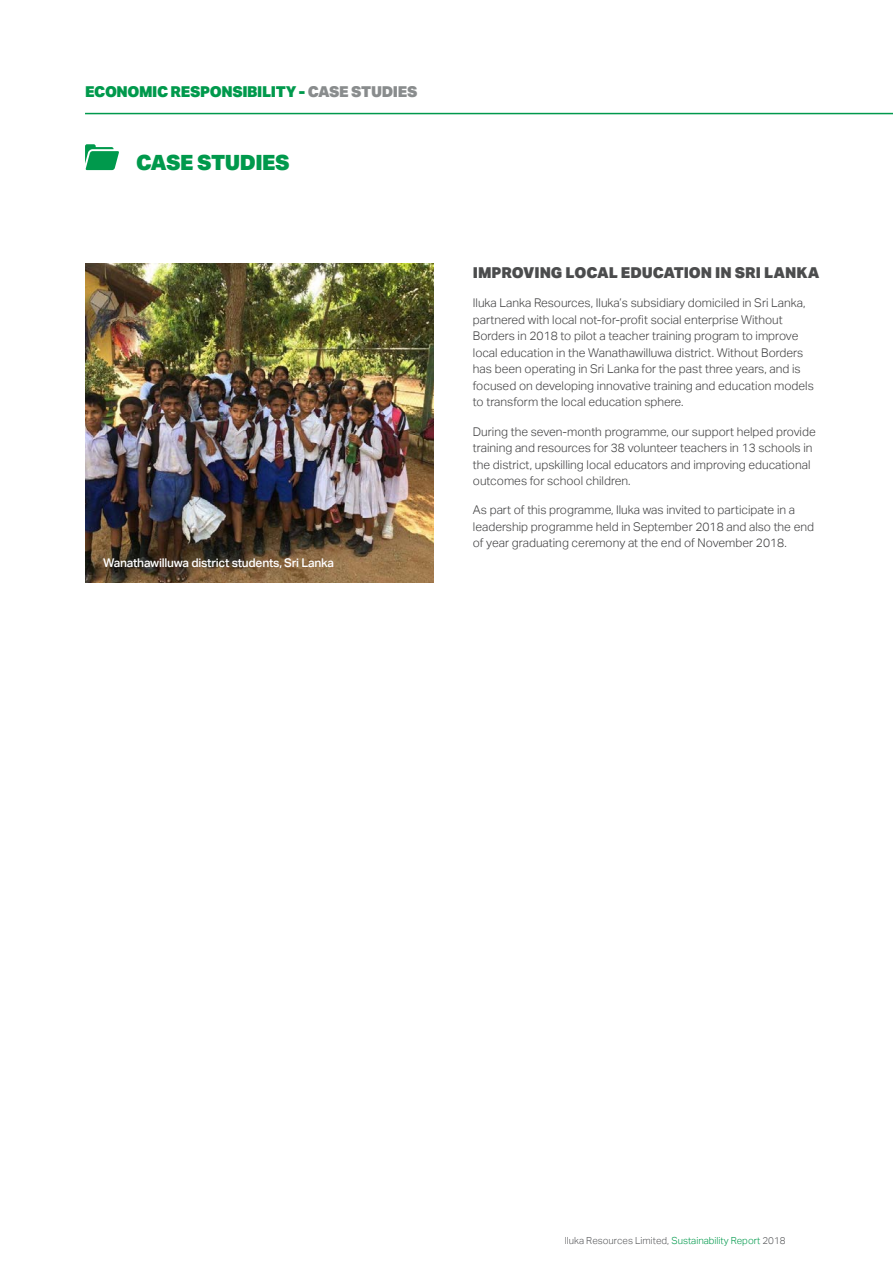
<style>
.page{position:relative;width:893px;height:1263px;background:#fff}
.page>*{position:absolute;margin:0;border:0;box-sizing:border-box;transform-origin:0 0}
.Sub_Section_Heading{font:900 21px "Aktiv Grotesk";letter-spacing:-.025em;color:#00994c}
.Section_Heading{font:900 15px "Aktiv Grotesk";letter-spacing:-.02em;color:#00994c}
.Sub_1{font:900 15px "Aktiv Grotesk";color:#4b4c4d}
.BODY{font:300 12px/16.5px "Aktiv Grotesk";color:#3e3e3f}
.Footnote{font:500 12px "Aktiv Grotesk";letter-spacing:-.02em;color:#fff}
.t1{font:300 9.75px "Aktiv Grotesk";color:#57585a}
.s1{color:#898c8d}
.s2{color:#00994c}
</style>
<div class="page">
<img style="left:85px;top:264px;width:349px;height:319px">
<svg style="left:85px;top:144px;width:34px;height:26px"></svg>
<hr style="left:85px;top:113px;width:808px;height:1px;background:#00994c">
<p class="Section_Heading" style="left:85px;top:82px;width:334px">ECONOMIC RESPONSIBILITY - <span class="s1">CASE STUDIES</span></p>
<p class="Sub_Section_Heading" style="left:136px;top:149px;width:155px">CASE STUDIES</p>
<p class="Footnote" style="left:103px;top:556px;width:233px">Wanathawilluwa district students, Sri Lanka</p>
<p class="Sub_1" style="left:473px;top:263px;width:348px">IMPROVING LOCAL EDUCATION IN SRI LANKA</p>
<p class="BODY" style="left:473px;top:295px;width:342px">Iluka Lanka Resources, Iluka’s subsidiary domiciled in Sri Lanka, partnered with local not-for-profit social enterprise Without Borders in 2018 to pilot a teacher training program to improve local education in the Wanathawilluwa district. Without Borders has been operating in Sri Lanka for the past three years, and is focused on developing innovative training and education models to transform the local education sphere.</p>
<p class="BODY" style="left:473px;top:423px;width:344px">During the seven-month programme, our support helped provide training and resources for 38 volunteer teachers in 13 schools in the district, upskilling local educators and improving educational outcomes for school children.</p>
<p class="BODY" style="left:473px;top:502px;width:343px">As part of this programme, Iluka was invited to participate in a leadership programme held in September 2018 and also the end of year graduating ceremony at the end of November 2018.</p>
<p class="t1" style="left:565px;top:1234px;width:222px">lluka Resources Limited, <span class="s2">Sustainability Report</span> 2018</p>
</div>
